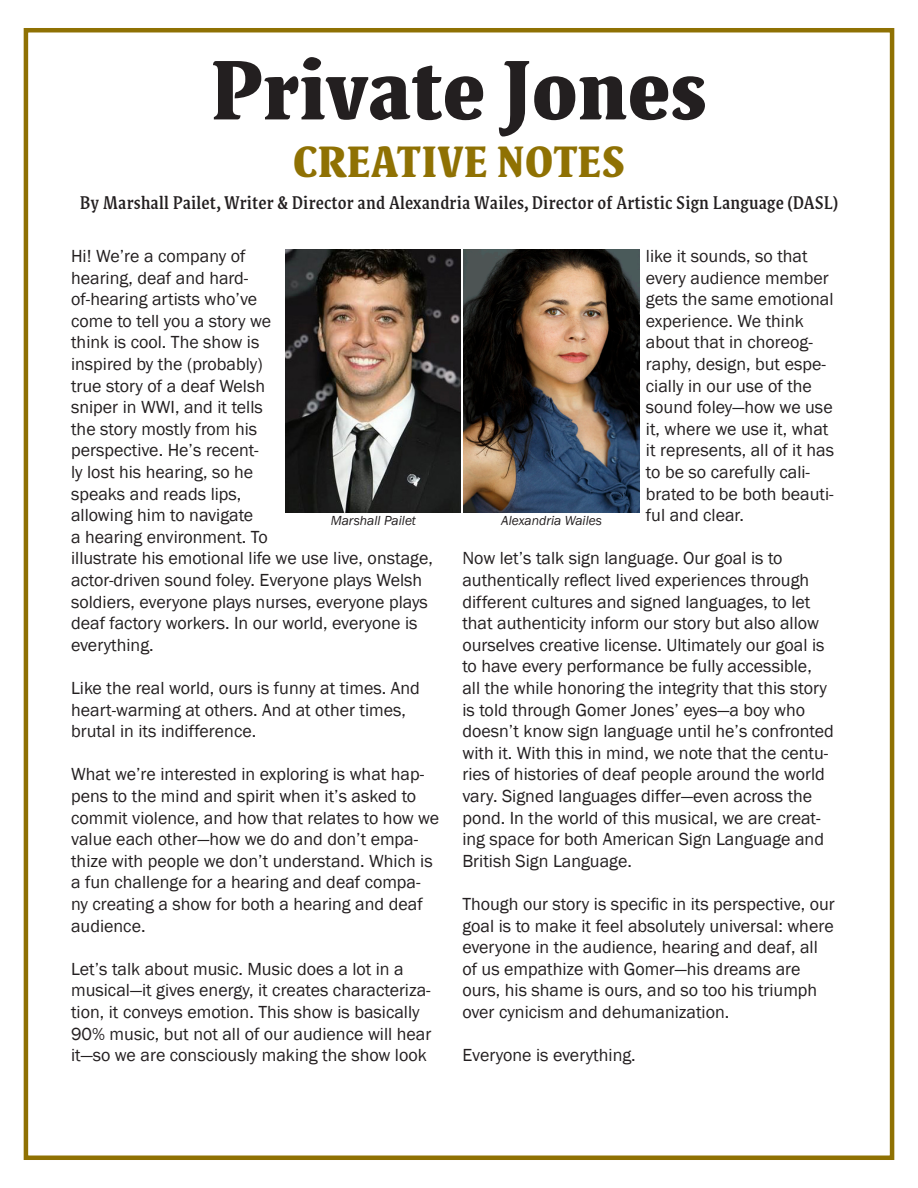
<style>
.page{position:relative;width:918px;height:1188px;background:#fff}
.page>*{position:absolute;margin:0;border:0;box-sizing:border-box;transform-origin:0 0}
.t1{font:900 91.8px "Destra";color:#231f20}
.t2{font:900 47.85px "Destra";color:#8f7103}
.t3{font:500 20.1px "Destra";color:#231f20}
.t4{font:18px/21.6px "Franklin Gothic";color:#231f20}
.t5{font:italic 13.5px "Franklin Gothic";color:#231f20}
</style>
<div class="page">
<div style="left:24px;top:28px;width:870px;height:1132px;border:4px solid #8f7103"></div>
<img style="left:286px;top:249px;width:175px;height:263px">
<img style="left:464px;top:249px;width:175px;height:263px">
<p class="t1" style="left:211px;top:32px;width:498px">Private Jones</p>
<p class="t2" style="left:293px;top:132px;width:334px">CREATIVE NOTES</p>
<p class="t3" style="left:80px;top:190px;width:760px">By Marshall Pailet, Writer &amp; Director and Alexandria Wailes, Director of Artistic Sign Language (DASL)</p>
<p class="t4" style="left:71px;top:246px;width:363px">Hi! We’re a company of<br>hearing, deaf and hard-<br>of-hearing artists who’ve<br>come to tell you a story we<br>think is cool. The show is<br>inspired by the (probably)<br>true story of a deaf Welsh<br>sniper in WWI, and it tells<br>the story mostly from his<br>perspective. He’s recent-<br>ly lost his hearing, so he<br>speaks and reads lips,<br>allowing him to navigate<br>a hearing environment. To<br>illustrate his emotional life we use live, onstage, actor-driven sound foley. Everyone plays Welsh soldiers, everyone plays nurses, everyone plays deaf factory workers. In our world, everyone is everything.</p>
<p class="t4" style="left:71px;top:678px;width:350px">Like the real world, ours is funny at times. And heart-warming at others. And at other times, brutal in its indifference.</p>
<p class="t4" style="left:71px;top:764px;width:370px">What we’re interested in exploring is what hap&shy;pens to the mind and spirit when it’s asked to commit violence, and how that relates to how we value each other—how we do and don’t empa&shy;thize with people we don’t understand. Which is a fun challenge for a hearing and deaf compa&shy;ny creating a show for both a hearing and deaf audience.</p>
<p class="t4" style="left:71px;top:958px;width:362px">Let’s talk about music. Music does a lot in a musical—it gives energy, it creates characteriza&shy;tion, it conveys emotion. This show is basically 90% music, but not all of our audience will hear it—so we are consciously making the show look</p>
<p class="t4" style="left:646px;top:246px;width:190px">like it sounds, so that every audience member gets the same emotional experience. We think about that in choreog&shy;raphy, design, but espe&shy;cially in our use of the sound foley—how we use it, where we use it, what it represents, all of it has to be so carefully cali&shy;brated to be both beauti&shy;ful and clear.</p>
<p class="t4" style="left:462px;top:548px;width:373px">Now let’s talk sign language. Our goal is to authentically reflect lived experiences through different cultures and signed languages, to let that authenticity inform our story but also allow ourselves creative license. Ultimately our goal is to have every performance be fully accessible, all the while honoring the integrity that this story is told through Gomer Jones’ eyes—a boy who doesn’t know sign language until he’s confronted with it. With this in mind, we note that the centu&shy;ries of histories of deaf people around the world vary. Signed languages differ—even across the pond. In the world of this musical, we are creat&shy;ing space for both American Sign Language and British Sign Language.</p>
<p class="t4" style="left:462px;top:894px;width:374px">Though our story is specific in its perspective, our goal is to make it feel absolutely universal: where everyone in the audience, hearing and deaf, all of us empathize with Gomer—his dreams are ours, his shame is ours, and so too his triumph over cynicism and dehumanization.</p>
<p class="t4" style="left:462px;top:1045px;width:175px">Everyone is everything.</p>
<p class="t5" style="left:331px;top:512px;width:87px">Marshall Pailet</p>
<p class="t5" style="left:501px;top:512px;width:102px">Alexandria Wailes</p>
</div>
